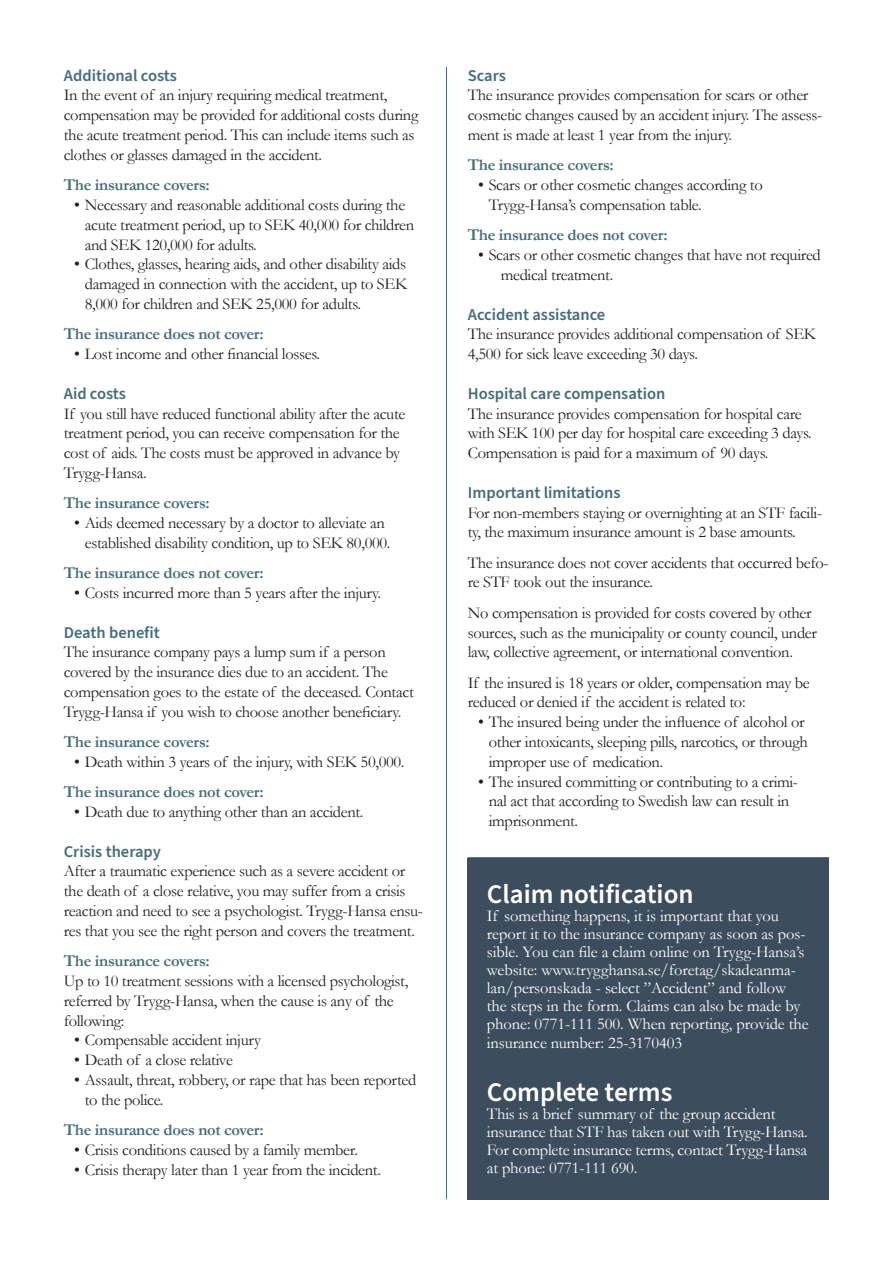
<style>
.page{position:relative;width:893px;height:1263px;background:#fff}
.page>*{position:absolute;margin:0;border:0;box-sizing:border-box;transform-origin:0 0}
.t1{font:600 27px "Source Sans Pro";color:#fff}
.t2{font:16.5px/19.8px "Garamond";letter-spacing:-.02em;color:#231f20}
.t3{font:16.5px/18px "Garamond";letter-spacing:-.005em;color:#fff}
.t4{font:700 16.5px "Garamond";letter-spacing:-.02em;color:#456d7a}
.t5{font:600 16.5px "Source Sans Pro";color:#456d7a}
</style>
<div class="page">
<hr style="left:468px;top:857px;width:361px;height:1px;background:#456d7a">
<hr style="left:446px;top:67px;width:1px;height:1132px;background:#456d7a">
<div style="left:468px;top:858px;width:361px;height:341px;background:#3c4e5d"></div>
<p class="t5" style="left:64px;top:64px;width:115px">Additional costs</p>
<p class="t2" style="left:64px;top:85px;width:356px">In the event of an injury requiring medical treatment, compensation may be provided for additional costs during the acute treatment period. This can include items such as clothes or glasses damaged in the accident.</p>
<p class="t4" style="left:64px;top:174px;width:148px">The insurance covers:</p>
<p class="t2" style="left:85px;top:194px;width:331px;text-indent:-11px">• Necessary and reasonable additional costs during the acute treatment period, up to SEK 40,000 for children and SEK 120,000 for adults.</p>
<p class="t2" style="left:85px;top:254px;width:324px;text-align:justify;text-indent:-11px">• Clothes, glasses, hearing aids, and other disability aids damaged in connection with the accident, up to SEK 8,000 for children and SEK 25,000 for adults.</p>
<p class="t4" style="left:64px;top:323px;width:201px">The insurance does not cover:</p>
<p class="t2" style="left:74px;top:344px;width:247px">• Lost income and other financial losses.</p>
<p class="t5" style="left:64px;top:382px;width:64px">Aid costs</p>
<p class="t2" style="left:64px;top:403px;width:343px">If you still have reduced functional ability after the acute treatment period, you can receive compensation for the cost of aids. The costs must be approved in advance by Trygg-Hansa.</p>
<p class="t4" style="left:64px;top:492px;width:148px">The insurance covers:</p>
<p class="t2" style="left:85px;top:512px;width:307px;text-indent:-11px">• Aids deemed necessary by a doctor to alleviate an established disability condition, up to SEK 80,000.</p>
<p class="t4" style="left:64px;top:562px;width:201px">The insurance does not cover:</p>
<p class="t2" style="left:74px;top:582px;width:308px">• Costs incurred more than 5 years after the injury.</p>
<p class="t5" style="left:64px;top:621px;width:98px">Death benefit</p>
<p class="t2" style="left:64px;top:642px;width:352px">The insurance company pays a lump sum if a person covered by the insurance dies due to an accident. The compensation goes to the estate of the deceased. Contact Trygg-Hansa if you wish to choose another beneficiary.</p>
<p class="t4" style="left:64px;top:731px;width:148px">The insurance covers:</p>
<p class="t2" style="left:74px;top:751px;width:332px">• Death within 3 years of the injury, with SEK 50,000.</p>
<p class="t4" style="left:64px;top:781px;width:201px">The insurance does not cover:</p>
<p class="t2" style="left:74px;top:801px;width:291px">• Death due to anything other than an accident.</p>
<p class="t5" style="left:64px;top:840px;width:99px">Crisis therapy</p>
<p class="t2" style="left:64px;top:861px;width:361px">After a traumatic experience such as a severe accident or the death of a close relative, you may suffer from a crisis reaction and need to see a psychologist. Trygg-Hansa ensu&shy;res that you see the right person and covers the treatment.</p>
<p class="t4" style="left:64px;top:950px;width:148px">The insurance covers:</p>
<p class="t2" style="left:64px;top:970px;width:346px">Up to 10 treatment sessions with a licensed psychologist, referred by Trygg-Hansa, when the cause is any of the following:</p>
<p class="t2" style="left:74px;top:1030px;width:188px">• Compensable accident injury</p>
<p class="t2" style="left:74px;top:1049px;width:160px">• Death of a close relative</p>
<p class="t2" style="left:85px;top:1069px;width:333px;text-indent:-11px">• Assault, threat, robbery, or rape that has been reported to the police.</p>
<p class="t4" style="left:64px;top:1118px;width:201px">The insurance does not cover:</p>
<p class="t2" style="left:74px;top:1139px;width:285px">• Crisis conditions caused by a family member.</p>
<p class="t2" style="left:74px;top:1159px;width:308px">• Crisis therapy later than 1 year from the incident.</p>
<p class="t5" style="left:468px;top:64px;width:40px">Scars</p>
<p class="t2" style="left:468px;top:85px;width:356px">The insurance provides compensation for scars or other cosmetic changes caused by an accident injury. The assess&shy;ment is made at least 1 year from the injury.</p>
<p class="t4" style="left:468px;top:154px;width:148px">The insurance covers:</p>
<p class="t2" style="left:489px;top:175px;width:275px;text-indent:-11px">• Scars or other cosmetic changes according to<br>Trygg-Hansa’s compensation table.</p>
<p class="t4" style="left:468px;top:224px;width:201px">The insurance does not cover:</p>
<p class="t2" style="left:501px;top:245px;width:322px;text-indent:-23px">• Scars or other cosmetic changes that have not required medical treatment.</p>
<p class="t5" style="left:468px;top:303px;width:139px">Accident assistance</p>
<p class="t2" style="left:468px;top:324px;width:350px">The insurance provides additional compensation of SEK<br>4,500 for sick leave exceeding 30 days.</p>
<p class="t5" style="left:468px;top:382px;width:199px">Hospital care compensation</p>
<p class="t2" style="left:468px;top:403px;width:345px">The insurance provides compensation for hospital care with SEK 100 per day for hospital care exceeding 3 days.<br>Compensation is paid for a maximum of 90 days.</p>
<p class="t5" style="left:468px;top:481px;width:154px">Important limitations</p>
<p class="t2" style="left:468px;top:502px;width:356px">For non-members staying or overnighting at an STF facili&shy;ty, the maximum insurance amount is 2 base amounts.</p>
<p class="t2" style="left:468px;top:552px;width:362px">The insurance does not cover accidents that occurred befo&shy;re STF took out the insurance.</p>
<p class="t2" style="left:468px;top:602px;width:351px">No compensation is provided for costs covered by other sources, such as the municipality or county council, under law, collective agreement, or international convention.</p>
<p class="t2" style="left:468px;top:672px;width:343px">If the insured is 18 years or older, compensation may be reduced or denied if the accident is related to:</p>
<p class="t2" style="left:489px;top:712px;width:321px;text-indent:-11px">• The insured being under the influence of alcohol or other intoxicants, sleeping pills, narcotics, or through improper use of medication.</p>
<p class="t2" style="left:478px;top:771px;width:321px;text-align:center">• The insured committing or contributing to a crimi&shy;nal act that according to Swedish law can result in</p>
<p class="t2" style="left:489px;top:811px;width:91px">imprisonment.</p>
<p class="t1" style="left:487px;top:875px;width:208px">Claim notification</p>
<p class="t3" style="left:487px;top:906px;width:323px">If something happens, it is important that you report it to the insurance company as soon as pos&shy;sible. You can file a claim online on Trygg-Hansa’s website: www.trygghansa.se/foretag/skadeanma&shy;lan/personskada - select ”Accident” and follow the steps in the form. Claims can also be made by phone: 0771-111 500. When reporting, provide the</p>
<p class="t3" style="left:487px;top:1034px;width:197px">insurance number: 25-3170403</p>
<p class="t1" style="left:487px;top:1073px;width:187px">Complete terms</p>
<p class="t3" style="left:487px;top:1104px;width:322px">This is a brief summary of the group accident insurance that STF has taken out with Trygg-Hansa.<br>For complete insurance terms, contact Trygg-Hansa at phone: 0771-111 690.</p>
</div>
